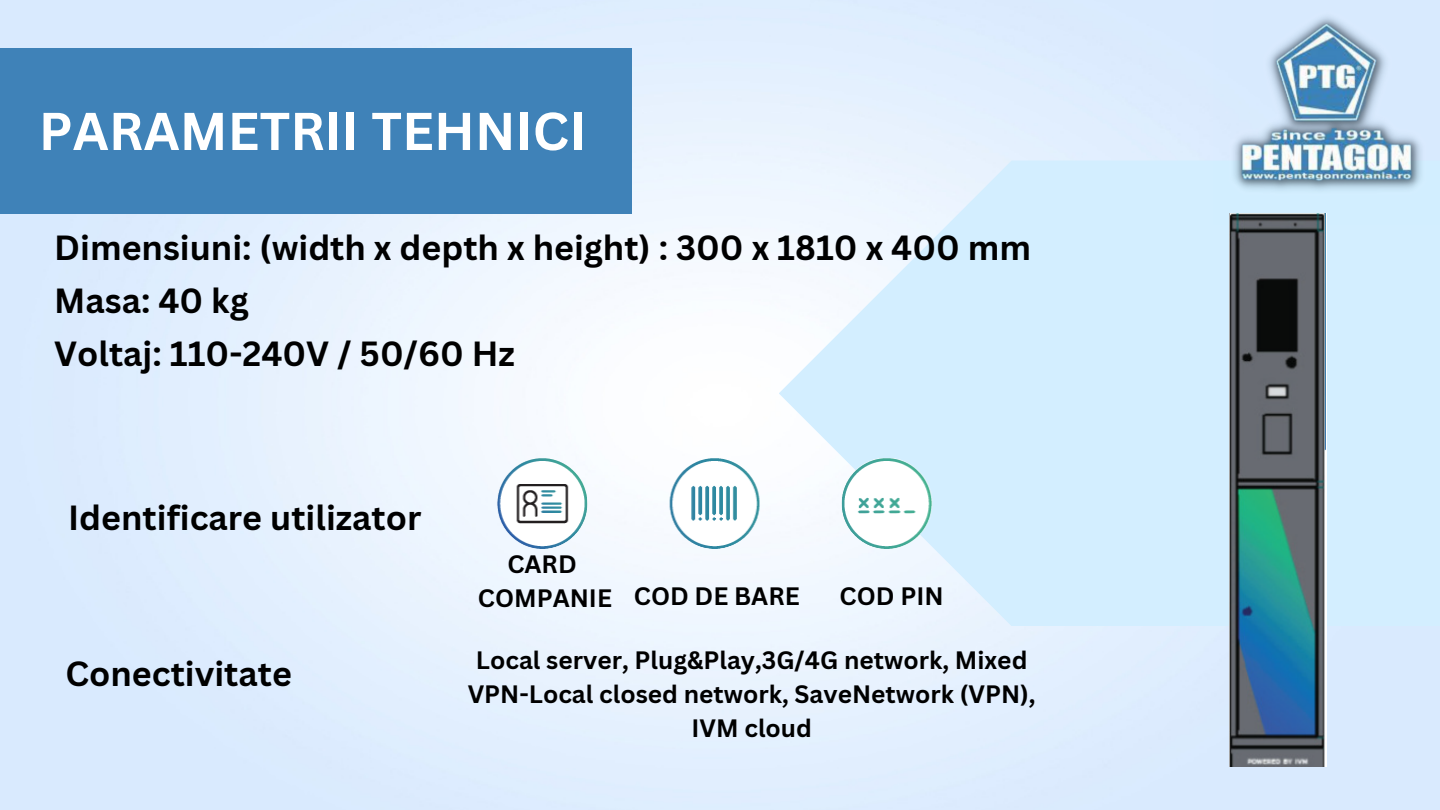
<style>
.page{position:relative;width:1440px;height:810px;background:#fff}
.page>*{position:absolute;margin:0;border:0;box-sizing:border-box;transform-origin:0 0}
.t1{font:700 52px "Canva Sans";color:#fff}
.t2{font:700 34px/53.2px "Canva Sans";color:#000}
.t3{font:700 24.5px/33.8px "Canva Sans";color:#000}
</style>
<div class="page">
<img style="left:0;top:0;width:1440px;height:810px">
<svg style="left:779px;top:161px;width:661px;height:465px;background:#d8effe"></svg>
<img style="left:1214px;top:0;width:225px;height:224px">
<div style="left:0;top:48px;width:632px;height:166px;background:#3f82b8"></div>
<img style="left:470px;top:439px;width:497px;height:117px">
<img style="left:1229px;top:214px;width:97px;height:552px">
<h1 class="t1" style="left:39px;top:94px;width:549px">PARAMETRII TEHNICI</h1>
<h2 class="t2" style="left:54px;top:220px;width:979px">Dimensiuni: (width x depth x height) : 300 x 1810 x 400 mm<br>Masa: 40 kg<br>Voltaj: 110-240V / 50/60 Hz</h2>
<h2 class="t2" style="left:68px;top:491px;width:355px">Identificare utilizator</h2>
<p class="t3" style="left:478px;top:548px;width:323px;line-height:31.6px;text-indent:30px">CARD<br>COMPANIE COD DE BARE</p>
<p class="t3" style="left:840px;top:578px;width:105px">COD PIN</p>
<h2 class="t2" style="left:65px;top:646px;width:228px">Conectivitate</h2>
<p class="t3" style="left:468px;top:643px;width:570px;text-align:center">Local server, Plug&amp;Play,3G/4G network, Mixed<br>VPN-Local closed network, SaveNetwork (VPN),<br>IVM cloud</p>
</div>
